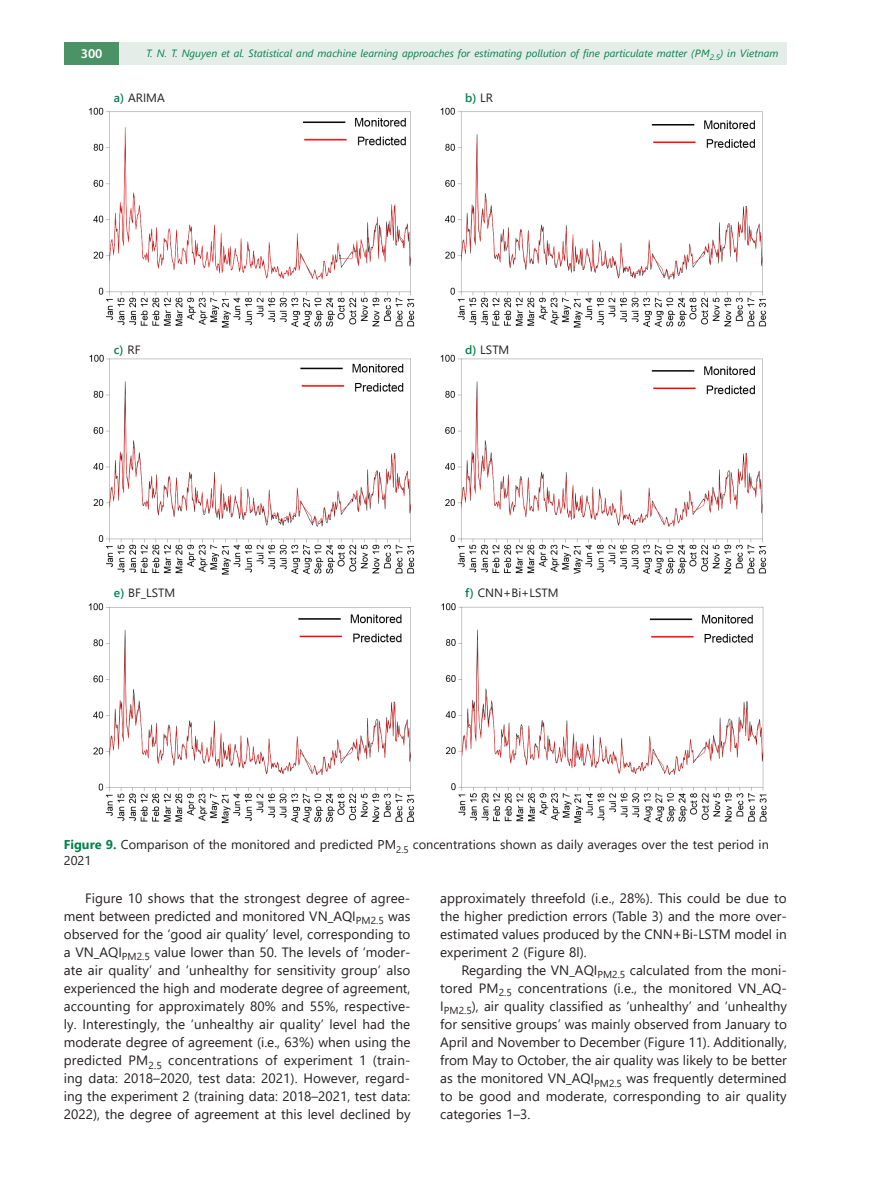
<style>
.page{position:relative;width:872px;height:1191px;background:#fff}
.page>*{position:absolute;margin:0;border:0;box-sizing:border-box;transform-origin:0 0}
.t1{font:13.5px/18px "Segoe UI";color:#231f20;text-align:justify}
.t2{font:600 13.5px "Myriad Pro";color:#fff}
.t3{font:12.75px/15.3px "Segoe UI";color:#231f20}
.t4{font:12px "Segoe UI";color:#231f20}
.t5{font:600 12px "Segoe UI";color:#01824c}
.t6{font:italic 10.5px "Segoe UI";color:#01824c}
.s1{font-weight:600;color:#01824c}
.s2{font-weight:400;color:#231f20}
.s3{font-weight:700;color:#01824c}
</style>
<div class="page">
<div style="left:64px;top:43px;width:55px;height:22px;background:#4b9267"></div>
<div style="left:119px;top:43px;width:668px;height:22px;background:#e5ede8"></div>
<img style="left:88px;top:107px;width:679px;height:717px">
<p class="t2" style="left:81px;top:45px;width:23px">300</p>
<p class="t6" style="left:146px;top:43px;width:633px">T. N. T. Nguyen et al. Statistical and machine learning approaches for estimating pollution of fine particulate matter (PM<sub>2.5</sub>) in Vietnam</p>
<p class="t4" style="left:114px;top:87px;width:52px"><span class="s1">a)</span> ARIMA</p>
<p class="t5" style="left:465px;top:87px;width:29px">b) <span class="s2">LR</span></p>
<p class="t5" style="left:114px;top:339px;width:28px">c) <span class="s2">RF</span></p>
<p class="t4" style="left:465px;top:339px;width:46px"><span class="s1">d)</span> LSTM</p>
<p class="t4" style="left:114px;top:581px;width:63px"><span class="s1">e)</span> BF_LSTM</p>
<p class="t4" style="left:465px;top:581px;width:95px"><span class="s1">f)</span> CNN+Bi+LSTM</p>
<p class="t3" style="left:64px;top:836px;width:706px"><span class="s3">Figure 9.</span> Comparison of the monitored and predicted PM<sub>2.5</sub> concentrations shown as daily averages over the test period in<br>2021</p>
<p class="t1" style="left:64px;top:888px;width:348px;text-indent:21px">Figure 10 shows that the strongest degree of agree&shy;ment between predicted and monitored VN_AQI<sub>PM2.5</sub> was observed for the ‘good air quality’ level, corresponding to a VN_AQI<sub>PM2.5</sub> value lower than 50. The levels of ‘moder&shy;ate air quality’ and ‘unhealthy for sensitivity group’ also experienced the high and moderate degree of agreement, accounting for approximately 80% and 55%, respective&shy;ly. Interestingly, the ‘unhealthy air quality’ level had the moderate degree of agreement (i.e., 63%) when using the predicted PM<sub>2.5</sub> concentrations of experiment 1 (train&shy;ing data: 2018–2020, test data: 2021). However, regard&shy;ing the experiment 2 (training data: 2018–2021, test data:<br>2022), the degree of agreement at this level declined by</p>
<p class="t1" style="left:440px;top:888px;width:348px">approximately threefold (i.e., 28%). This could be due to the higher prediction errors (Table 3) and the more over&shy;estimated values produced by the CNN+Bi-LSTM model in experiment 2 (Figure 8l).</p>
<p class="t1" style="left:440px;top:960px;width:348px;text-indent:21px">Regarding the VN_AQI<sub>PM2.5</sub> calculated from the moni&shy;tored PM<sub>2.5</sub> concentrations (i.e., the monitored VN_AQ-I<sub>PM2.5</sub>), air quality classified as ‘unhealthy’ and ‘unhealthy for sensitive groups’ was mainly observed from January to April and November to December (Figure 11). Additionally, from May to October, the air quality was likely to be better as the monitored VN_AQI<sub>PM2.5</sub> was frequently determined to be good and moderate, corresponding to air quality categories 1–3.</p>
</div>
